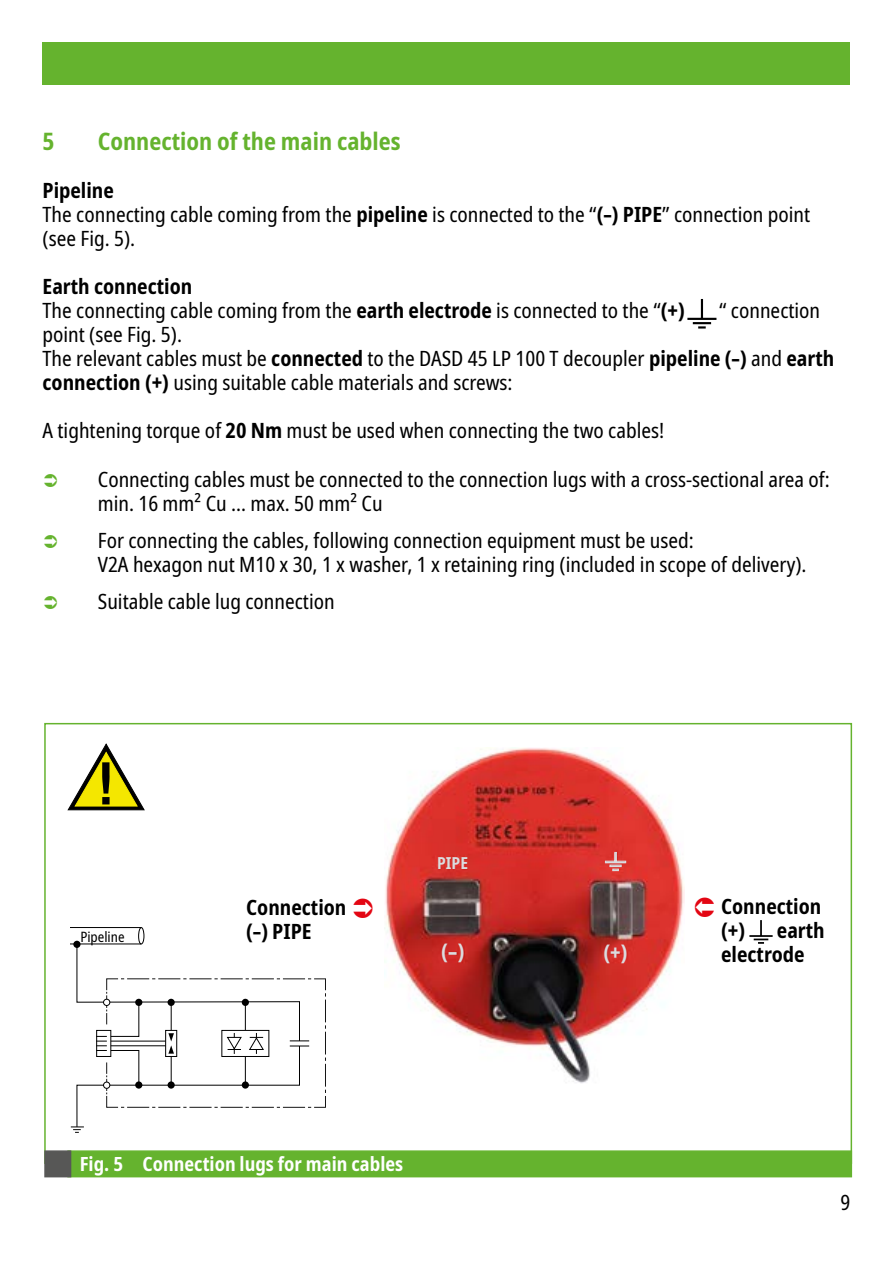
<style>
.page{position:relative;width:893px;height:1263px;background:#fff}
.page>*{position:absolute;margin:0;border:0;box-sizing:border-box;transform-origin:0 0}
.t1{font:700 condensed 24px "Noto Sans";color:#65b32e}
.t2{font:condensed 21px/24px "Noto Sans";color:#000}
.t3{font:700 condensed 21px/24px "Noto Sans";color:#000}
.t4{font:700 condensed 21px "Noto Sans";color:#dbdcdf}
.t5{font:700 condensed 19.5px "Noto Sans";color:#fff}
.t6{font:700 condensed 16.5px "Noto Sans";color:#dbdcdf}
.t7{font:condensed 14.25px "Noto Sans";color:#000}
.s1{font-weight:700}
</style>
<div class="page">
<div style="left:43px;top:43px;width:807px;height:42px;background:#65b32e"></div>
<img style="left:384px;top:747px;width:300px;height:336px">
<div style="left:67px;top:1150px;width:785px;height:27px;background:#65b32e;border:2px solid #65b32e"></div>
<div style="left:44px;top:1150px;width:27px;height:27px;background:#575756;border:2px solid #575756"></div>
<svg style="left:67px;top:743px;width:78px;height:68px"></svg>
<svg style="left:71px;top:927px;width:255px;height:206px"></svg>
<hr style="left:701px;top:299px;width:2px;height:20px;background:#000">
<hr style="left:687px;top:318px;width:29px;height:2px;background:#000">
<svg style="left:693px;top:322px;width:18px;height:7px"></svg>
<hr style="left:749px;top:935px;width:24px;height:2px;background:#000">
<svg style="left:754px;top:920px;width:14px;height:24px"></svg>
<svg style="left:605px;top:852px;width:21px;height:19px"></svg>
<p class="t1" style="left:43px;top:124px;width:13px">5</p>
<p class="t1" style="left:98px;top:124px;width:304px">Connection of the main cables</p>
<p class="t2" style="left:43px;top:179px;width:769px"><span class="s1">Pipeline<br></span>The connecting cable coming from the <span class="s1">pipeline</span> is connected to the “<span class="s1">(–) PIPE</span>” connection point (see Fig. 5).</p>
<p class="t2" style="left:43px;top:275px;width:644px"><span class="s1">Earth connection<br></span>The connecting cable coming from the <span class="s1">earth electrode</span> is connected to the “<span class="s1">(+)</span></p>
<p class="t2" style="left:719px;top:299px;width:103px">“ connection</p>
<p class="t2" style="left:43px;top:323px;width:793px">point (see Fig. 5).<br>The relevant cables must be <span class="s1">connected</span> to the DASD 45 LP 100 T decoupler <span class="s1">pipeline (–)</span> and <span class="s1">earth connection (+)</span> using suitable cable materials and screws:</p>
<p class="t2" style="left:43px;top:419px;width:623px">A tightening torque of <span class="s1">20 Nm</span> must be used when connecting the two cables!</p>
<p class="t2" style="left:98px;top:468px;width:734px">Connecting cables must be connected to the connection lugs with a cross-sectional area of: min. 16 mm² Cu … max. 50 mm² Cu</p>
<p class="t2" style="left:98px;top:529px;width:710px">For connecting the cables, following connection equipment must be used:<br>V2A hexagon nut M10 x 30, 1 x washer, 1 x retaining ring (included in scope of delivery).</p>
<p class="t2" style="left:98px;top:590px;width:238px">Suitable cable lug connection</p>
<p class="t7" style="left:80px;top:926px;width:46px">Pipeline</p>
<p class="t6" style="left:437px;top:851px;width:32px">PIPE</p>
<p class="t3" style="left:246px;top:896px;width:102px">Connection (–) PIPE</p>
<p class="t3" style="left:721px;top:895px;width:102px">Connection (+)</p>
<p class="t3" style="left:721px;top:919px;width:105px;text-indent:56px">earth electrode</p>
<p class="t4" style="left:441px;top:936px;width:25px">(-)</p>
<p class="t4" style="left:603px;top:937px;width:26px">(+)</p>
<p class="t5" style="left:80px;top:1150px;width:325px">Fig. 5 Connection lugs for main cables</p>
<p class="t2" style="left:840px;top:1191px;width:11px">9</p>
</div>
